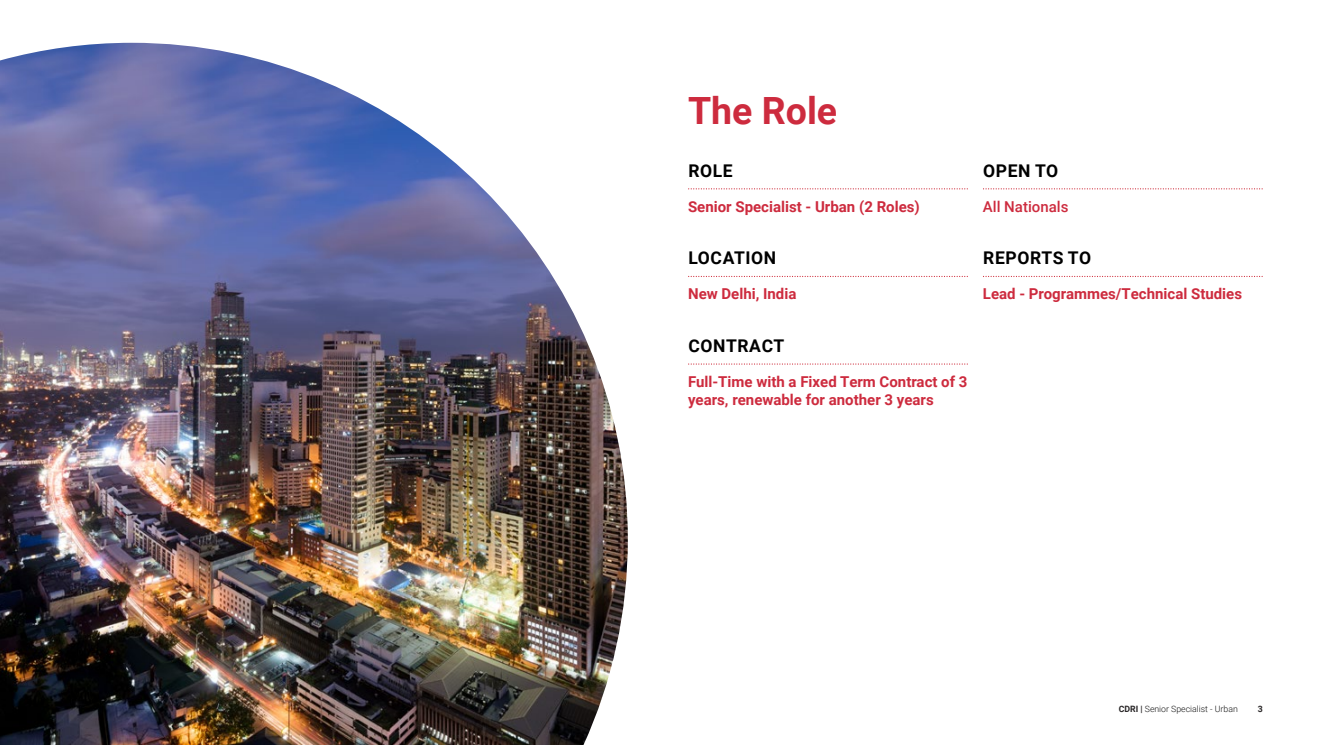
<style>
.page{position:relative;width:1323px;height:745px;background:#fff}
.page>*{position:absolute;margin:0;border:0;box-sizing:border-box;transform-origin:0 0}
.t1{font:700 37.5px "Roboto";color:#cd2b3e}
.t2{font:700 17.5px "Roboto";letter-spacing:.035em;color:#000}
.t3{font:700 15px/17.5px "Roboto";color:#cd2b3e}
.t4{font:500 15px "Roboto";color:#cd2b3e}
.t5{font:300 8.75px "Roboto";color:#171717}
.t6{font:700 8.75px "Roboto";color:#282526}
.s1{font-weight:700;color:#282526}
</style>
<div class="page">
<img style="left:0;top:43px;width:628px;height:701px">
<svg style="left:689px;top:188px;width:279px;height:1px"></svg>
<svg style="left:689px;top:275px;width:279px;height:2px"></svg>
<svg style="left:689px;top:363px;width:279px;height:1px"></svg>
<svg style="left:983px;top:188px;width:280px;height:1px"></svg>
<svg style="left:983px;top:275px;width:280px;height:2px"></svg>
<h2 class="t1" style="left:688px;top:84px;width:151px">The Role</h2>
<h3 class="t2" style="left:688px;top:158px;width:46px">ROLE</h3>
<h3 class="t3" style="left:688px;top:197px;width:233px">Senior Specialist - Urban (2 Roles)</h3>
<h3 class="t2" style="left:688px;top:246px;width:89px">LOCATION</h3>
<h3 class="t3" style="left:688px;top:284px;width:110px">New Delhi, India</h3>
<h3 class="t2" style="left:688px;top:333px;width:97px">CONTRACT</h3>
<h3 class="t3" style="left:688px;top:372px;width:281px">Full-Time with a Fixed Term Contract of 3 years, renewable for another 3 years</h3>
<h3 class="t2" style="left:983px;top:158px;width:77px">OPEN TO</h3>
<h4 class="t4" style="left:983px;top:196px;width:87px">All Nationals</h4>
<h3 class="t2" style="left:983px;top:246px;width:109px">REPORTS TO</h3>
<h3 class="t3" style="left:983px;top:284px;width:261px">Lead - Programmes/Technical Studies</h3>
<p class="t5" style="left:1119px;top:701px;width:121px"><span class="s1">CDRI |</span> Senior Specialist - Urban</p>
<p class="t6" style="left:1258px;top:701px;width:7px">3</p>
</div>
